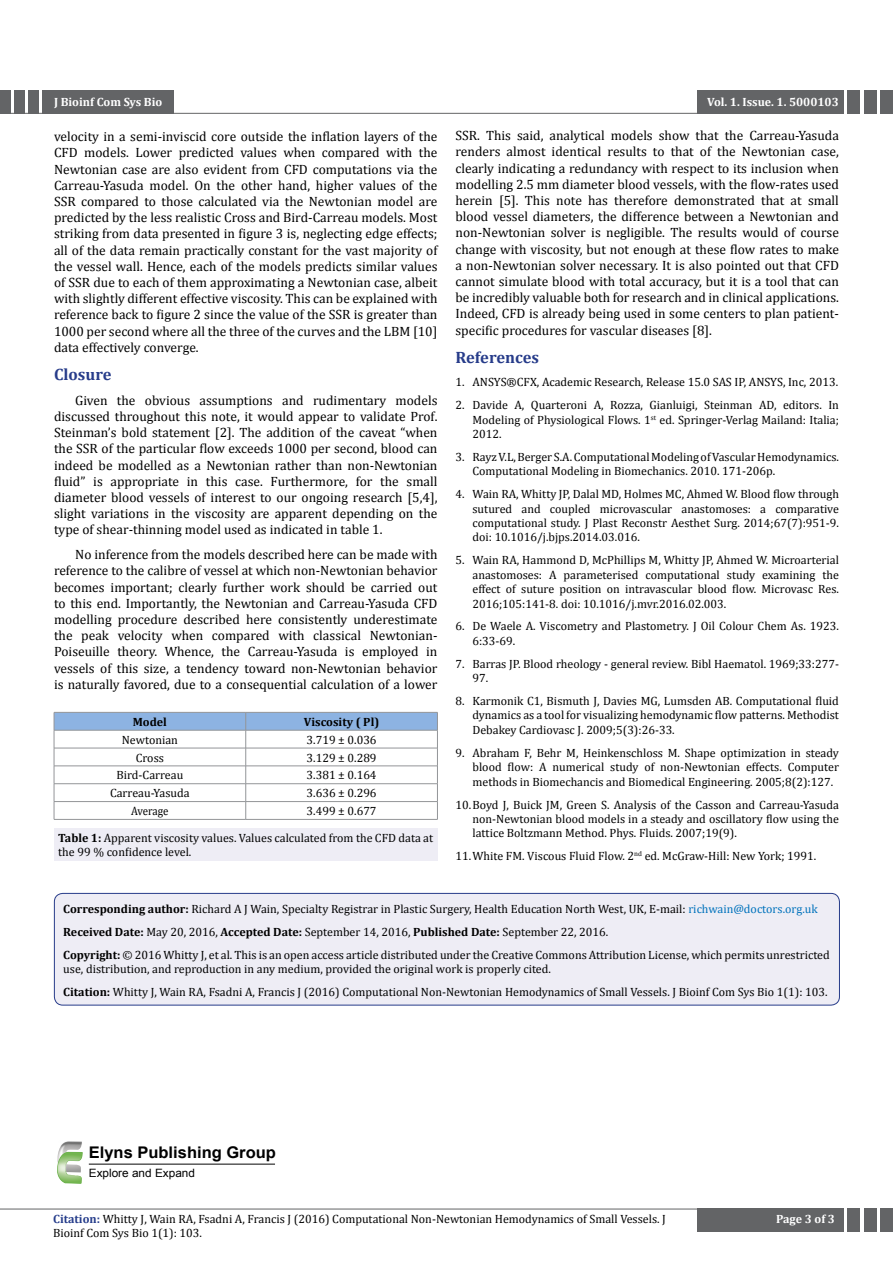
<style>
.page{position:relative;width:893px;height:1263px;background:#fff}
.page>*{position:absolute;margin:0;border:0;box-sizing:border-box;transform-origin:0 0}
.t1{font:700 16.5px "Cambria";color:#273c8a}
.t2{font:700 16.05px "Arial";color:#000}
.t3{font:13.5px/16.2px "Cambria";color:#000;text-align:justify}
.t4{font:12px/14.4px "Cambria";color:#000;text-align:justify}
.t5{font:12px/14.4px "Cambria";color:#000101}
.t6{font:700 12px "Cambria";color:#fff}
.t7{font:700 12px "Cambria";color:#000}
.t8{font:12px "Cambria";color:#000;scale:.91 1}
.t9{font:11.55px "Arial";color:#000}
.s1{font-weight:700}
.s2{color:#0072bc}
.s3{color:#000}
.s4{font-weight:700;color:#000}
.s5{font-weight:700;color:#263d8b}
</style>
<div class="page">
<hr style="left:0;top:1209px;width:839px;height:1px;background:#636466">
<hr style="left:0;top:113px;width:811px;height:1px;background:#636466">
<div style="left:847px;top:1208px;width:13px;height:24px;background:#636466"></div>
<div style="left:864px;top:1208px;width:12px;height:24px;background:#636466"></div>
<div style="left:880px;top:1208px;width:13px;height:24px;background:#636466"></div>
<div style="left:697px;top:1208px;width:146px;height:24px;background:#636466"></div>
<div style="left:847px;top:90px;width:13px;height:23px;background:#636466"></div>
<div style="left:864px;top:90px;width:12px;height:23px;background:#636466"></div>
<div style="left:880px;top:90px;width:13px;height:23px;background:#636466"></div>
<div style="left:697px;top:90px;width:146px;height:23px;background:#636466"></div>
<div style="left:42px;top:90px;width:11px;height:23px;background:#636466"></div>
<div style="left:28px;top:90px;width:11px;height:23px;background:#636466"></div>
<div style="left:14px;top:90px;width:11px;height:23px;background:#636466"></div>
<div style="left:0;top:90px;width:11px;height:23px;background:#636466"></div>
<div style="left:47px;top:90px;width:126px;height:23px;background:#636466"></div>
<svg style="left:57px;top:1151px;width:26px;height:32px"></svg>
<img style="left:57px;top:1159px;width:13px;height:16px">
<img style="left:58px;top:1141px;width:24px;height:10px">
<hr style="left:89px;top:1164px;width:186px;height:1px;background:#000">
<div style="left:54px;top:893px;width:785px;height:112px;background:#eeedf5;border-radius:9px"></div>
<div style="left:54px;top:893px;width:786px;height:112px;border:1px solid #273c8a;border-radius:9px"></div>
<svg style="left:54px;top:712px;width:384px;height:107px"></svg>
<hr style="left:54px;top:819px;width:192px;height:1px;background:#939598">
<hr style="left:246px;top:819px;width:191px;height:1px;background:#939598">
<div style="left:54px;top:828px;width:383px;height:32px;background:#eeedf5"></div>
<p class="t6" style="left:54px;top:93px;width:110px">J Bioinf Com Sys Bio</p>
<p class="t6" style="left:707px;top:93px;width:133px">Vol. 1. Issue. 1. 5000103</p>
<p class="t3" style="left:54px;top:128px;width:385px">velocity in a semi-inviscid core outside the inflation layers of the CFD models. Lower predicted values when compared with the Newtonian case are also evident from CFD computations via the Carreau-Yasuda model. On the other hand, higher values of the SSR compared to those calculated via the Newtonian model are predicted by the less realistic Cross and Bird-Carreau models. Most striking from data presented in figure 3 is, neglecting edge effects; all of the data remain practically constant for the vast majority of the vessel wall. Hence, each of the models predicts similar values of SSR due to each of them approximating a Newtonian case, albeit with slightly different effective viscosity. This can be explained with reference back to figure 2 since the value of the SSR is greater than 1000 per second where all the three of the curves and the LBM [10] data effectively converge.</p>
<p class="t1" style="left:54px;top:363px;width:59px">Closure</p>
<p class="t3" style="left:54px;top:392px;width:385px;text-indent:21px">Given the obvious assumptions and rudimentary models discussed throughout this note, it would appear to validate Prof.<br>Steinman’s bold statement [2]. The addition of the caveat “when the SSR of the particular flow exceeds 1000 per second, blood can indeed be modelled as a Newtonian rather than non-Newtonian fluid” is appropriate in this case. Furthermore, for the small diameter blood vessels of interest to our ongoing research [5,4], slight variations in the viscosity are apparent depending on the type of shear-thinning model used as indicated in table 1.</p>
<p class="t3" style="left:54px;top:546px;width:385px;text-indent:21px">No inference from the models described here can be made with reference to the calibre of vessel at which non-Newtonian behavior becomes important; clearly further work should be carried out to this end. Importantly, the Newtonian and Carreau-Yasuda CFD modelling procedure described here consistently underestimate the peak velocity when compared with classical Newtonian-Poiseuille theory. Whence, the Carreau-Yasuda is employed in vessels of this size, a tendency toward non-Newtonian behavior is naturally favored, due to a consequential calculation of a lower</p>
<p class="t3" style="left:455px;top:127px;width:385px">SSR. This said, analytical models show that the Carreau-Yasuda renders almost identical results to that of the Newtonian case, clearly indicating a redundancy with respect to its inclusion when modelling 2.5 mm diameter blood vessels, with the flow-rates used herein [5]. This note has therefore demonstrated that at small blood vessel diameters, the difference between a Newtonian and non-Newtonian solver is negligible. The results would of course change with viscosity, but not enough at these flow rates to make a non-Newtonian solver necessary. It is also pointed out that CFD cannot simulate blood with total accuracy, but it is a tool that can be incredibly valuable both for research and in clinical applications.<br>Indeed, CFD is already being used in some centers to plan patient&shy;specific procedures for vascular diseases [8].</p>
<p class="t1" style="left:455px;top:346px;width:85px">References</p>
<p class="t4" style="left:455px;top:375px;width:384px">1. ANSYS®CFX, Academic Research, Release 15.0 SAS IP, ANSYS, Inc, 2013.</p>
<p class="t4" style="left:472px;top:398px;width:368px;text-indent:-17px">2. Davide A, Quarteroni A, Rozza, Gianluigi, Steinman AD, editors. In Modeling of Physiological Flows. 1<sup>st</sup> ed. Springer-Verlag Mailand: Italia; 2012.</p>
<p class="t4" style="left:472px;top:450px;width:368px;text-indent:-17px">3. Rayz V.L, Berger S.A. Computational Modeling of Vascular Hemodynamics.<br>Computational Modeling in Biomechanics. 2010. 171-206p.</p>
<p class="t4" style="left:472px;top:487px;width:368px;text-indent:-17px">4. Wain RA, Whitty JP, Dalal MD, Holmes MC, Ahmed W. Blood flow through sutured and coupled microvascular anastomoses: a comparative computational study. J Plast Reconstr Aesthet Surg. 2014;67(7):951-9. doi: 10.1016/j.bjps.2014.03.016.</p>
<p class="t4" style="left:472px;top:553px;width:368px;text-indent:-17px">5. Wain RA, Hammond D, McPhillips M, Whitty JP, Ahmed W. Microarterial anastomoses: A parameterised computational study examining the effect of suture position on intravascular blood flow. Microvasc Res.<br>2016;105:141-8. doi: 10.1016/j.mvr.2016.02.003.</p>
<p class="t4" style="left:472px;top:619px;width:368px;text-indent:-17px">6. De Waele A. Viscometry and Plastometry. J Oil Colour Chem As. 1923.<br>6:33-69.</p>
<p class="t4" style="left:472px;top:656px;width:368px;text-indent:-17px">7. Barras JP. Blood rheology - general review. Bibl Haematol. 1969;33:277-<br>97.</p>
<p class="t4" style="left:472px;top:694px;width:368px;text-indent:-17px">8. Karmonik C1, Bismuth J, Davies MG, Lumsden AB. Computational fluid dynamics as a tool for visualizing hemodynamic flow patterns. Methodist Debakey Cardiovasc J. 2009;5(3):26-33.</p>
<p class="t4" style="left:472px;top:745px;width:368px;text-indent:-17px">9. Abraham F, Behr M, Heinkenschloss M. Shape optimization in steady blood flow: A numerical study of non-Newtonian effects. Computer methods in Biomechancis and Biomedical Engineering. 2005;8(2):127.</p>
<p class="t4" style="left:472px;top:797px;width:368px;text-indent:-17px">10.Boyd J, Buick JM, Green S. Analysis of the Casson and Carreau-Yasuda non-Newtonian blood models in a steady and oscillatory flow using the lattice Boltzmann Method. Phys. Fluids. 2007;19(9).</p>
<p class="t4" style="left:455px;top:849px;width:362px">11.White FM. Viscous Fluid Flow. 2<sup>nd</sup> ed. McGraw-Hill: New York; 1991.</p>
<p class="t7" style="left:133px;top:713px;width:36px">Model</p>
<p class="t7" style="left:304px;top:713px;width:77px">Viscosity ( Pl)</p>
<p class="t4" style="left:122px;top:732px;width:58px">Newtonian</p>
<p class="t4" style="left:307px;top:732px;width:72px">3.719 ± 0.036</p>
<p class="t4" style="left:136px;top:750px;width:30px">Cross</p>
<p class="t4" style="left:307px;top:750px;width:72px">3.129 ± 0.289</p>
<p class="t4" style="left:116px;top:768px;width:68px">Bird-Carreau</p>
<p class="t4" style="left:307px;top:768px;width:72px">3.381 ± 0.164</p>
<p class="t4" style="left:110px;top:786px;width:81px">Carreau-Yasuda</p>
<p class="t4" style="left:307px;top:786px;width:72px">3.636 ± 0.296</p>
<p class="t8" style="left:131px;top:804px;width:43px">Average</p>
<p class="t4" style="left:58px;top:798px;width:376px;line-height:26.4px;text-indent:248px">3.499 ± 0.677<br><span class="s1">Table 1:</span> Apparent viscosity values. Values calculated from the CFD data at</p>
<p class="t4" style="left:58px;top:844px;width:135px">the 99 % confidence level.</p>
<p class="t4" style="left:63px;top:897px;width:768px;line-height:23px;text-align:left"><span class="s1">Corresponding author:</span> Richard A J Wain, Specialty Registrar in Plastic Surgery, Health Education North West, UK, E-mail: <span class="s2">richwain@doctors.org.uk<br></span><span class="s1">Received Date:</span> May 20, 2016, <span class="s1">Accepted Date:</span> September 14, 2016, <span class="s1">Published Date:</span> September 22, 2016.<br><span class="s1">Copyright:</span> © 2016 Whitty J, et al. This is an open access article distributed under the Creative Commons Attribution License, which permits unrestricted</p>
<p class="t5" style="left:63px;top:958px;width:766px;line-height:23px"><span class="s3">use, distribution, and reproduction in any medium, provided the original work is properly cited.<br></span><span class="s4">Citation:</span> Whitty J, Wain RA, Fsadni A, Francis J (2016) Computational Non-Newtonian Hemodynamics of Small Vessels. J Bioinf Com Sys Bio 1(1): 103.</p>
<p class="t2" style="left:89px;top:1141px;width:189px">Elyns Publishing Group</p>
<p class="t9" style="left:89px;top:1166px;width:108px">Explore and Expand</p>
<p class="t5" style="left:53px;top:1211px;width:614px"><span class="s5">Citation:</span> Whitty J, Wain RA, Fsadni A, Francis J (2016) Computational Non-Newtonian Hemodynamics of Small Vessels. J<br>Bioinf Com Sys Bio 1(1): 103.</p>
<p class="t6" style="left:776px;top:1211px;width:60px">Page 3 of 3</p>
</div>
